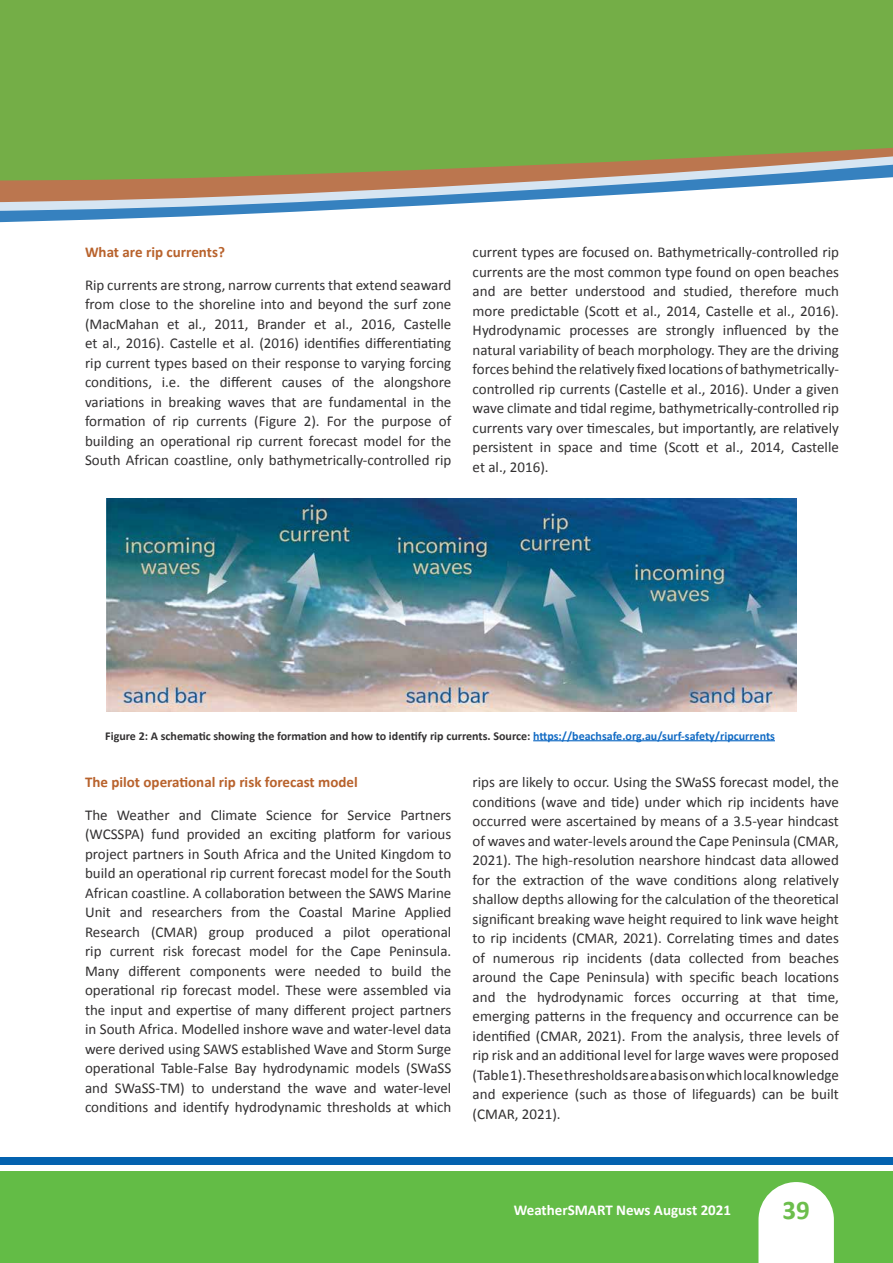
<style>
.page{position:relative;width:893px;height:1263px;background:#fff}
.page>*{position:absolute;margin:0;border:0;box-sizing:border-box;transform-origin:0 0}
.t1{font:700 27px "Calibri";color:#6cbe4c}
.t2{font:15px/19.5px "Calibri";color:#323031;text-align:justify}
.t3{font:700 15px "Calibri";color:#b8622c}
.t4{font:700 15px "Calibri";color:#fff}
.t5{font:700 12px "Calibri";color:#323031}
.s1{color:#126bc4}
</style>
<div class="page">
<svg style="left:0;top:214px;width:243px;height:9px"></svg>
<svg style="left:0;top:205px;width:432px;height:9px;fill:#3681bf"></svg>
<svg style="left:0;top:182px;width:822px;height:23px"></svg>
<svg style="left:0;top:0;width:893px;height:182px;background:#78ab4b"></svg>
<div style="left:0;top:1171px;width:893px;height:92px;background:#63bc46"></div>
<div style="left:0;top:1157px;width:893px;height:7px;background:#0462af"></div>
<svg style="left:758px;top:1182px;width:76px;height:81px;background:#edf7ea"></svg>
<img style="left:106px;top:498px;width:690px;height:214px">
<hr style="left:533px;top:740px;width:242px;height:1px;background:#0563c1">
<p class="t3" style="left:85px;top:243px;width:141px">What are rip currents?</p>
<p class="t2" style="left:85px;top:275px;width:368px">Rip currents are strong, narrow currents that extend seaward from close to the shoreline into and beyond the surf zone (MacMahan et al., 2011, Brander et al., 2016, Castelle et al., 2016). Castelle et al. (2016) identifies differentiating rip current types based on their response to varying forcing conditions, i.e. the different causes of the alongshore variations in breaking waves that are fundamental in the formation of rip currents (Figure 2). For the purpose of building an operational rip current forecast model for the South African coastline, only bathymetrically-controlled rip</p>
<p class="t2" style="left:473px;top:243px;width:368px">current types are focused on. Bathymetrically-controlled rip currents are the most common type found on open beaches and are better understood and studied, therefore much more predictable (Scott et al., 2014, Castelle et al., 2016).<br>Hydrodynamic processes are strongly influenced by the natural variability of beach morphology. They are the driving forces behind the relatively fixed locations of bathymetrically&shy;controlled rip currents (Castelle et al., 2016). Under a given wave climate and tidal regime, bathymetrically-controlled rip currents vary over timescales, but importantly, are relatively persistent in space and time (Scott et al., 2014, Castelle et al., 2016).</p>
<p class="t5" style="left:105px;top:728px;width:671px">Figure 2: A schematic showing the formation and how to identify rip currents. Source: <span class="s1">https://beachsafe.org.au/surf-safety/ripcurrents</span></p>
<p class="t3" style="left:85px;top:773px;width:274px">The pilot operational rip risk forecast model</p>
<p class="t2" style="left:85px;top:805px;width:368px">The Weather and Climate Science for Service Partners (WCSSPA) fund provided an exciting platform for various project partners in South Africa and the United Kingdom to build an operational rip current forecast model for the South African coastline. A collaboration between the SAWS Marine Unit and researchers from the Coastal Marine Applied Research (CMAR) group produced a pilot operational rip current risk forecast model for the Cape Peninsula.<br>Many different components were needed to build the operational rip forecast model. These were assembled via the input and expertise of many different project partners in South Africa. Modelled inshore wave and water-level data were derived using SAWS established Wave and Storm Surge operational Table-False Bay hydrodynamic models (SWaSS and SWaSS-TM) to understand the wave and water-level conditions and identify hydrodynamic thresholds at which</p>
<p class="t2" style="left:473px;top:773px;width:368px">rips are likely to occur. Using the SWaSS forecast model, the conditions (wave and tide) under which rip incidents have occurred were ascertained by means of a 3.5-year hindcast of waves and water-levels around the Cape Peninsula (CMAR, 2021). The high-resolution nearshore hindcast data allowed for the extraction of the wave conditions along relatively shallow depths allowing for the calculation of the theoretical significant breaking wave height required to link wave height to rip incidents (CMAR, 2021). Correlating times and dates of numerous rip incidents (data collected from beaches around the Cape Peninsula) with specific beach locations and the hydrodynamic forces occurring at that time, emerging patterns in the frequency and occurrence can be identified (CMAR, 2021). From the analysis, three levels of rip risk and an additional level for large waves were proposed (Table 1). These thresholds are a basis on which local knowledge and experience (such as those of lifeguards) can be built (CMAR, 2021).</p>
<p class="t4" style="left:514px;top:1200px;width:219px">WeatherSMART News August 2021</p>
<h1 class="t1" style="left:782px;top:1192px;width:29px">39</h1>
</div>
